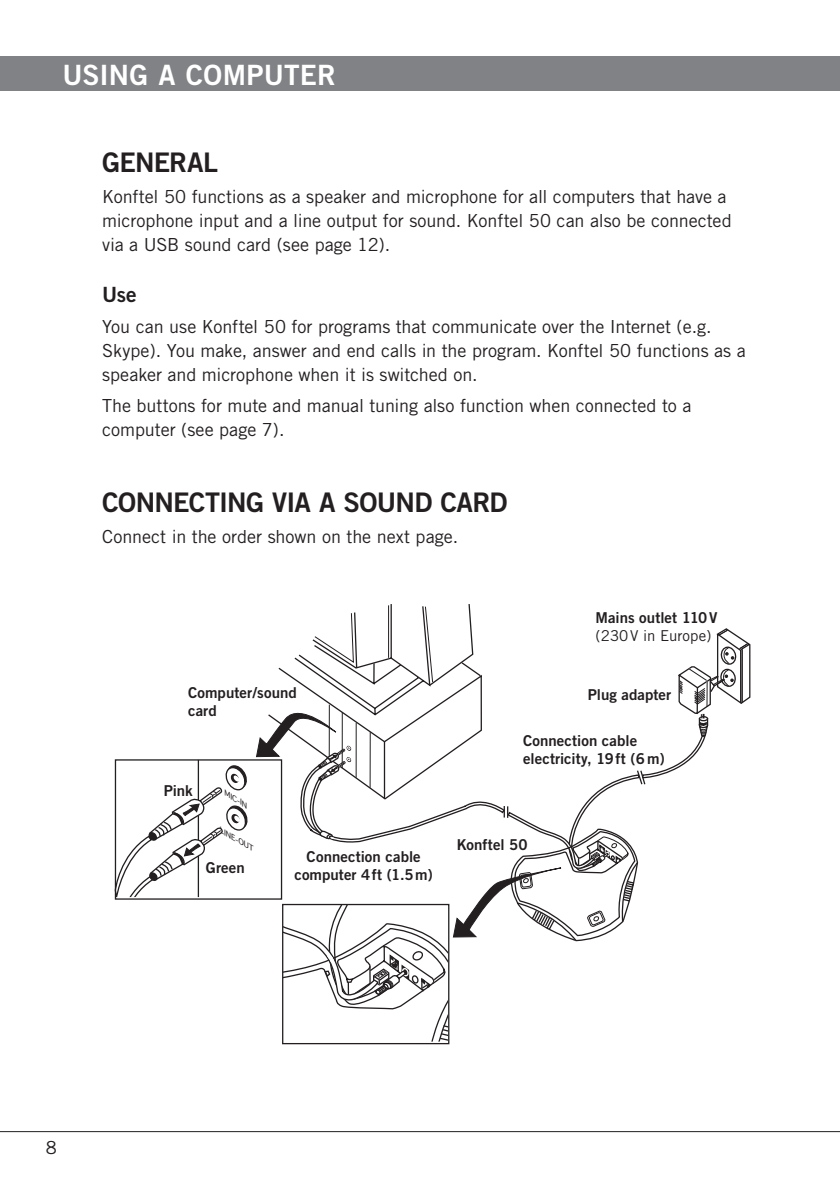
<style>
.page{position:relative;width:840px;height:1191px;background:#fff}
.page>*{position:absolute;margin:0;border:0;box-sizing:border-box;transform-origin:0 0}
.t1{font:28px "Trade Gothic Bold Two";color:#fff}
.t2{font:27px "Trade Gothic Bold Two";color:#231f20}
.t3{font:21px "Trade Gothic Bold Two";color:#231f20}
.t4{font:18px/24px "Trade Gothic";letter-spacing:-.005em;color:#231f20}
.t5{font:15px/18px "Trade Gothic Bold Two";letter-spacing:.005em;color:#231f20}
.t6{font:15px "Trade Gothic";letter-spacing:.005em;color:#231f20}
.t7{font:italic 6.8px "Geneva";color:#231f20;scale:1.29 1}
</style>
<div class="page">
<hr style="left:0;top:1131px;width:839px;height:1px;background:#231f20">
<div style="left:0;top:57px;width:839px;height:34px;background:#808285"></div>
<hr style="left:839px;top:57px;width:1px;height:34px;background:#808285">
<svg style="left:256px;top:604px;width:494px;height:338px"></svg>
<svg style="left:114px;top:758px;width:336px;height:287px"></svg>
<h1 class="t1" style="left:62px;top:57px;width:37px">Using</h1>
<h1 class="t1" style="left:158px;top:57px;width:47px">a computer</h1>
<h2 class="t2" style="left:102px;top:146px;width:35px">General</h2>
<p class="t4" style="left:102px;top:184px;width:630px">Konftel 50 functions as a speaker and microphone for all computers that have a microphone input and a line output for sound. Konftel 50 can also be connected via a USB sound card (see page 12).</p>
<p class="t3" style="left:102px;top:282px;width:36px">Use</p>
<p class="t4" style="left:102px;top:314px;width:644px">You can use Konftel 50 for programs that communicate over the Internet (e.g.<br>Skype). You make, answer and end calls in the program. Konftel 50 functions as a speaker and microphone when it is switched on.</p>
<p class="t4" style="left:102px;top:393px;width:590px">The buttons for mute and manual tuning also function when connected to a computer (see page 7).</p>
<h2 class="t2" style="left:102px;top:485px;width:34px">Connecting</h2>
<h2 class="t2" style="left:272px;top:485px;width:14px">via</h2>
<h2 class="t2" style="left:319px;top:485px;width:43px">a sound</h2>
<h2 class="t2" style="left:440px;top:485px;width:18px">card</h2>
<p class="t4" style="left:102px;top:524px;width:357px">Connect in the order shown on the next page.</p>
<p class="t5" style="left:188px;top:683px;width:110px">Computer/sound card</p>
<p class="t5" style="left:595px;top:608px;width:123px">Mains outlet 110V</p>
<p class="t6" style="left:595px;top:626px;width:117px">(230V in Europe)</p>
<p class="t5" style="left:587px;top:685px;width:85px">Plug adapter</p>
<p class="t5" style="left:522px;top:731px;width:143px">Connection cable electricity, 19ft (6m)</p>
<p class="t5" style="left:164px;top:781px;width:31px">Pink</p>
<p class="t7" style="left:228px;top:789px;width:22px;rotate:30deg">MIC-IN</p>
<p class="t7" style="left:223px;top:826px;width:32px;rotate:30deg">LINE-OUT</p>
<p class="t5" style="left:206px;top:858px;width:40px">Green</p>
<p class="t5" style="left:294px;top:847px;width:140px;text-align:center">Connection cable computer 4ft (1.5m)</p>
<p class="t5" style="left:456px;top:835px;width:72px">Konftel 50</p>
</div>
